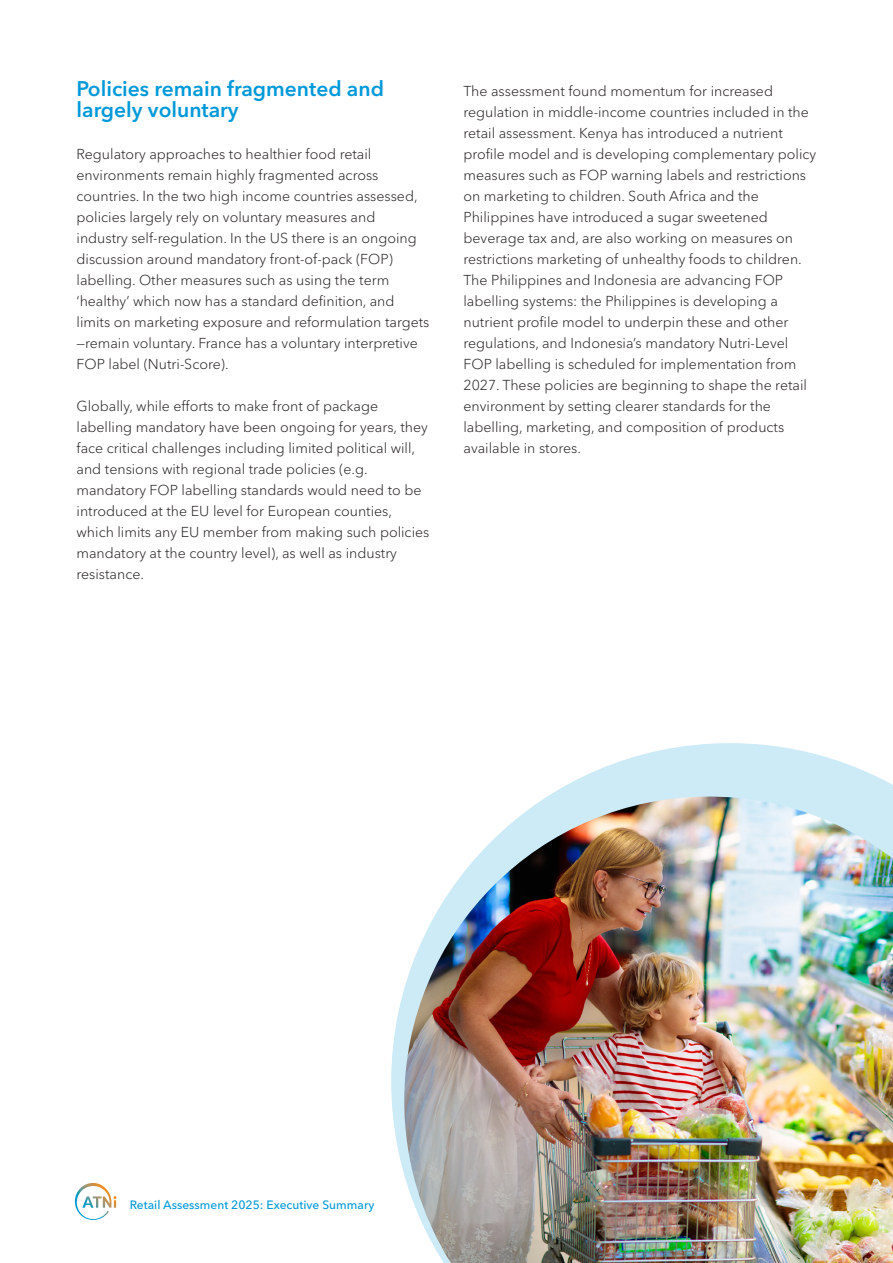
<style>
.page{position:relative;width:893px;height:1263px;background:#fff}
.page>*{position:absolute;margin:0;border:0;box-sizing:border-box;transform-origin:0 0}
.subheading{font:600 21px/21px "Avenir Next LT Pro";color:#0099d9}
.plain{font:300 14.25px/21px "Avenir Next LT Pro";color:#231f20}
.t1{font:500 12px "Avenir Next LT Pro";color:#0099d9}
</style>
<div class="page">
<svg style="left:75px;top:1183px;width:41px;height:37px"></svg>
<svg style="left:391px;top:743px;width:502px;height:431px"></svg>
<img style="left:404px;top:796px;width:489px;height:467px">
<p class="subheading" style="left:77px;top:78px;width:309px">Policies remain fragmented and largely voluntary</p>
<p class="plain" style="left:77px;top:144px;width:354px">Regulatory approaches to healthier food retail environments remain highly fragmented across countries. In the two high income countries assessed, policies largely rely on voluntary measures and industry self-regulation. In the US there is an ongoing discussion around mandatory front-of-pack (FOP) labelling. Other measures such as using the term ‘healthy’ which now has a standard definition, and limits on marketing exposure and reformulation targets —remain voluntary. France has a voluntary interpretive FOP label (Nutri-Score).</p>
<p class="plain" style="left:77px;top:396px;width:354px">Globally, while efforts to make front of package labelling mandatory have been ongoing for years, they face critical challenges including limited political will, and tensions with regional trade policies (e.g. mandatory FOP labelling standards would need to be introduced at the EU level for European counties, which limits any EU member from making such policies mandatory at the country level), as well as industry resistance.</p>
<p class="plain" style="left:463px;top:81px;width:354px">The assessment found momentum for increased regulation in middle-income countries included in the retail assessment. Kenya has introduced a nutrient profile model and is developing complementary policy measures such as FOP warning labels and restrictions on marketing to children. South Africa and the Philippines have introduced a sugar sweetened beverage tax and, are also working on measures on restrictions marketing of unhealthy foods to children.<br>The Philippines and Indonesia are advancing FOP labelling systems: the Philippines is developing a nutrient profile model to underpin these and other regulations, and Indonesia’s mandatory Nutri-Level FOP labelling is scheduled for implementation from 2027. These policies are beginning to shape the retail environment by setting clearer standards for the labelling, marketing, and composition of products available in stores.</p>
<p class="t1" style="left:130px;top:1198px;width:246px">Retail Assessment 2025: Executive Summary</p>
</div>
